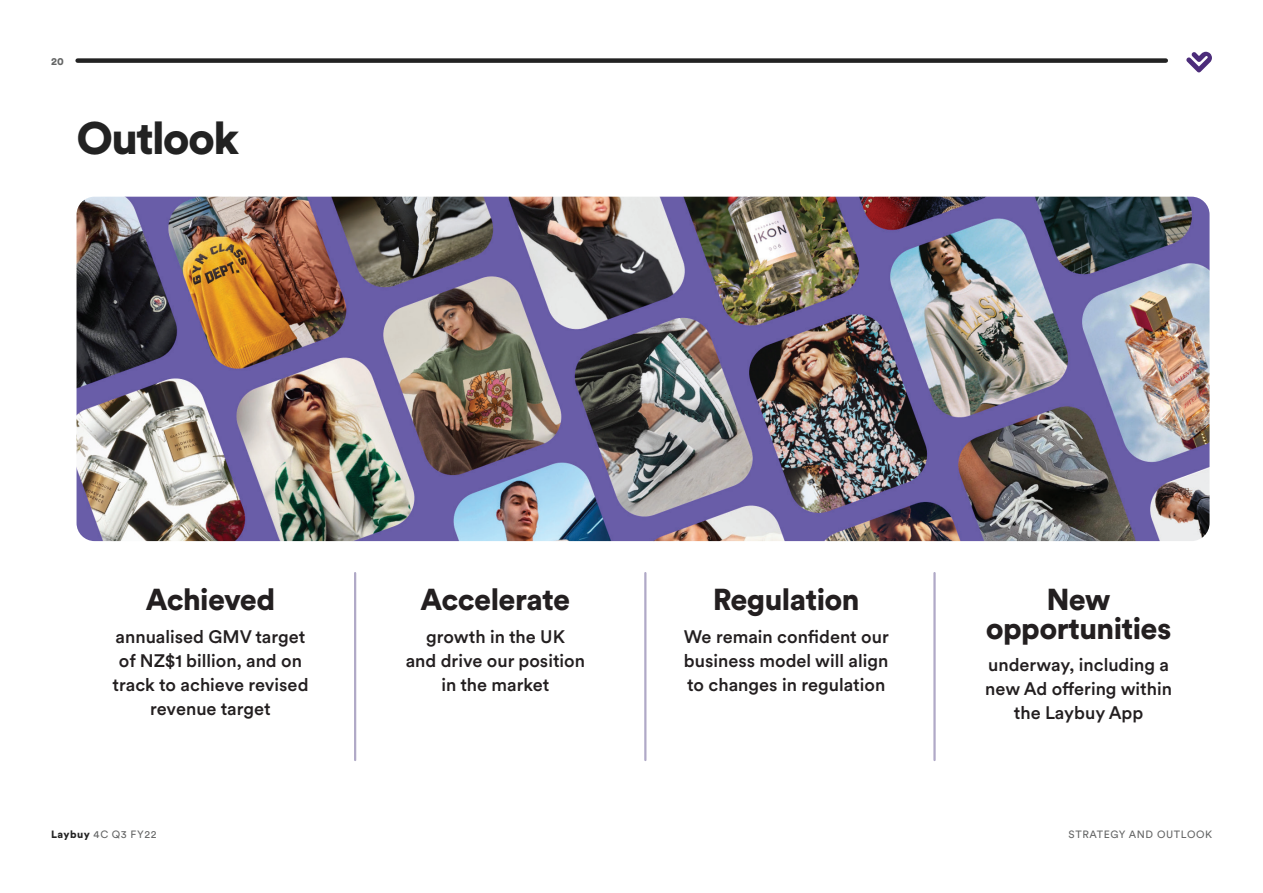
<style>
.page{position:relative;width:1263px;height:893px;background:#fff}
.page>*{position:absolute;margin:0;border:0;box-sizing:border-box;transform-origin:0 0}
.t1{font:900 45px "Circular XX";letter-spacing:-.04em;color:#222}
.t2{font:900 30px/28.5px "Circular XX";letter-spacing:-.02em;color:#231f20;text-align:center}
.t3{font:500 18px/24px "Circular XX";color:#231f20;text-align:center}
.t4{font:10.5px "Circular XX";letter-spacing:.055em;color:#646565}
.t5{font:900 10.5px "Circular XX";color:#646565}
.s1{font-weight:900;color:#222}
</style>
<div class="page">
<svg style="left:1186px;top:52px;width:26px;height:20px"></svg>
<img style="left:77px;top:197px;width:1132px;height:344px">
<hr style="left:644px;top:573px;width:2px;height:187px;background:#b0a9c7">
<hr style="left:933px;top:573px;width:3px;height:187px;background:#b0a9c7">
<hr style="left:354px;top:573px;width:2px;height:187px;background:#b0a9c7">
<div style="left:78px;top:58px;width:1088px;height:5px;background:#222"></div>
<p class="t5" style="left:51px;top:54px;width:14px">20</p>
<h1 class="t1" style="left:77px;top:107px;width:164px">Outlook</h1>
<h2 class="t2" style="left:146px;top:584px;width:131px">Achieved</h2>
<p class="t3" style="left:112px;top:623px;width:197px">annualised GMV target of NZ$1 billion, and on track to achieve revised revenue target</p>
<p class="t4" style="left:51px;top:827px;width:107px"><span class="s1">Laybuy</span> 4C Q3 FY22</p>
<h2 class="t2" style="left:420px;top:584px;width:151px">Accelerate</h2>
<p class="t3" style="left:406px;top:623px;width:181px">growth in the UK<br>and drive our position in the market</p>
<h2 class="t2" style="left:713px;top:584px;width:148px">Regulation</h2>
<p class="t3" style="left:684px;top:623px;width:206px;text-align:justify">We remain confident our business model will align to changes in regulation</p>
<h2 class="t2" style="left:986px;top:584px;width:187px">New opportunities</h2>
<p class="t3" style="left:985px;top:652px;width:188px">underway, including a new Ad offering within the Laybuy App</p>
<p class="t4" style="left:1068px;top:827px;width:145px">STRATEGY AND OUTLOOK</p>
</div>
